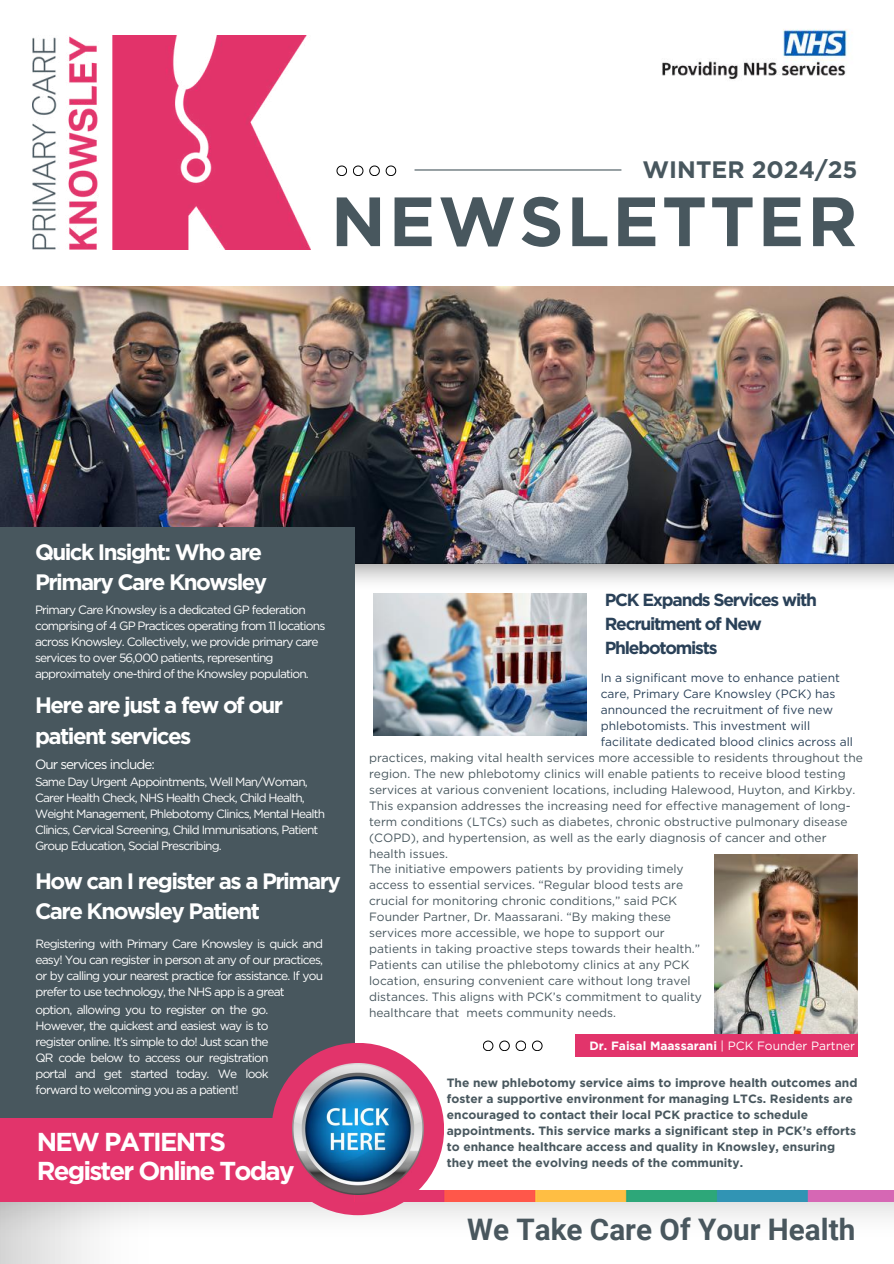
<style>
.page{position:relative;width:894px;height:1264px;background:#fff}
.page>*{position:absolute;margin:0;border:0;box-sizing:border-box;transform-origin:0 0}
.t1{font:700 69.45px "Gotham";letter-spacing:.04em;color:#48575e}
.t2{font:700 29.7px "Roboto";color:#49575e}
.t3{font:700 25.95px/28.3px "Gotham";letter-spacing:-.07em;color:#fff}
.t4{font:700 23.7px "Gotham";color:#48575e}
.t5{font:700 22.35px/30.6px "Gotham";letter-spacing:-.07em;color:#fff}
.t6{font:700 17.55px/24px "Gotham";letter-spacing:-.07em;color:#2a4158}
.t7{font:13.5px "Gotham";letter-spacing:-.07em;color:#fff}
.t8{font:12px/16px "Gotham";color:#48575e}
.t9{font:12px/16px "Gotham";letter-spacing:-.07em;color:#fff}
.t10{font:700 12px/16px "Gotham";color:#48575e}
.t11{font:12px/16px "Gotham";color:#2a4158}
.t12{font:700 12px "Gotham";color:#fff}
.s1{font-weight:400}
</style>
<div class="page">
<img style="left:0;top:286px;width:893px;height:277px">
<img style="left:355px;top:563px;width:538px;height:56px">
<div style="left:0;top:527px;width:355px;height:674px;background:#48575e"></div>
<img style="left:226px;top:1201px;width:667px;height:17px">
<div style="left:271px;top:1042px;width:173px;height:173px;background:#e2346b;border-radius:50%"></div>
<hr style="left:414px;top:169px;width:207px;height:1px;background:#48575e">
<svg style="left:386px;top:166px;width:10px;height:10px"></svg>
<svg style="left:369px;top:166px;width:10px;height:10px"></svg>
<svg style="left:353px;top:166px;width:10px;height:10px"></svg>
<svg style="left:336px;top:166px;width:11px;height:10px"></svg>
<img style="left:662px;top:29px;width:187px;height:51px">
<img style="left:33px;top:36px;width:278px;height:214px">
<img style="left:355px;top:1190px;width:538px;height:11px">
<img style="left:373px;top:593px;width:213px;height:142px">
<img style="left:714px;top:854px;width:143px;height:180px">
<div style="left:575px;top:1034px;width:282px;height:22px;background:#e2346b"></div>
<img style="left:0;top:1201px;width:226px;height:62px">
<svg style="left:532px;top:1040px;width:10px;height:10px"></svg>
<svg style="left:515px;top:1040px;width:11px;height:10px"></svg>
<svg style="left:499px;top:1040px;width:10px;height:10px"></svg>
<svg style="left:483px;top:1040px;width:10px;height:10px"></svg>
<div style="left:0;top:1117px;width:317px;height:84px;background:#e2346b"></div>
<img style="left:292px;top:1063px;width:131px;height:131px">
<h3 class="t4" style="left:642px;top:155px;width:216px">WINTER 2024/25</h3>
<h1 class="t1" style="left:331px;top:179px;width:528px">NEWSLETTER</h1>
<h3 class="t5" style="left:35px;top:536px;width:234px">Quick Insight: Who are<br>Primary Care Knowsley</h3>
<p class="t9" style="left:35px;top:602px;width:292px">Primary Care Knowsley is a dedicated GP federation comprising of 4 GP Practices operating from 11 locations across Knowsley. Collectively, we provide primary care services to over 56,000 patients, representing approximately one-third of the Knowsley population.</p>
<h3 class="t5" style="left:35px;top:689px;width:250px">Here are just a few of our patient services</h3>
<h3 class="t6" style="left:604px;top:587px;width:214px">PCK Expands Services with<br>Recruitment of New<br>Phlebotomists</h3>
<p class="t11" style="left:600px;top:669px;width:254px">In a significant move to enhance patient care, Primary Care Knowsley (PCK) has announced the recruitment of five new phlebotomists. This investment will facilitate dedicated blood clinics across all</p>
<p class="t7" style="left:35px;top:756px;width:121px">Our services include:</p>
<p class="t9" style="left:35px;top:773px;width:291px">Same Day Urgent Appointments, Well Man/Woman, Carer Health Check, NHS Health Check, Child Health, Weight Management, Phlebotomy Clinics, Mental Health Clinics, Cervical Screening, Child Immunisations, Patient Group Education, Social Prescribing.</p>
<h3 class="t5" style="left:35px;top:865px;width:307px">How can I register as a Primary<br>Care Knowsley Patient</h3>
<p class="t9" style="left:36px;top:935px;width:289px;text-align:justify">Registering with Primary Care Knowsley is quick and easy! You can register in person at any of our practices, or by calling your nearest practice for assistance. If you prefer to use technology, the NHS app is a great</p>
<p class="t9" style="left:36px;top:1001px;width:234px;text-align:justify">option, allowing you to register on the go.<br>However, the quickest and easiest way is to register online. It’s simple to do! Just scan the QR code below to access our registration portal and get started today. We look forward to welcoming you as a patient!</p>
<h3 class="t3" style="left:37px;top:1127px;width:259px">NEW PATIENTS<br>Register Online Today</h3>
<p class="t8" style="left:369px;top:749px;width:495px">practices, making vital health services more accessible to residents throughout the region. The new phlebotomy clinics will enable patients to receive blood testing services at various convenient locations, including Halewood, Huyton, and Kirkby.<br>This expansion addresses the increasing need for effective management of long&shy;term conditions (LTCs) such as diabetes, chronic obstructive pulmonary disease (COPD), and hypertension, as well as the early diagnosis of cancer and other health issues.</p>
<p class="t8" style="left:369px;top:861px;width:334px">The initiative empowers patients by providing timely access to essential services. “Regular blood tests are crucial for monitoring chronic conditions,” said PCK Founder Partner, Dr. Maassarani. “By making these services more accessible, we hope to support our patients in taking proactive steps towards their health.” Patients can utilise the phlebotomy clinics at any PCK location, ensuring convenient care without long travel distances. This aligns with PCK’s commitment to quality healthcare that meets community needs.</p>
<p class="t12" style="left:589px;top:1038px;width:267px">Dr. Faisal Maassarani <span class="s1">| PCK Founder Partner</span></p>
<p class="t10" style="left:446px;top:1074px;width:412px">The new phlebotomy service aims to improve health outcomes and foster a supportive environment for managing LTCs. Residents are encouraged to contact their local PCK practice to schedule appointments. This service marks a significant step in PCK’s efforts to enhance healthcare access and quality in Knowsley, ensuring they meet the evolving needs of the community.</p>
<h2 class="t2" style="left:467px;top:1211px;width:389px">We Take Care Of Your Health</h2>
</div>
